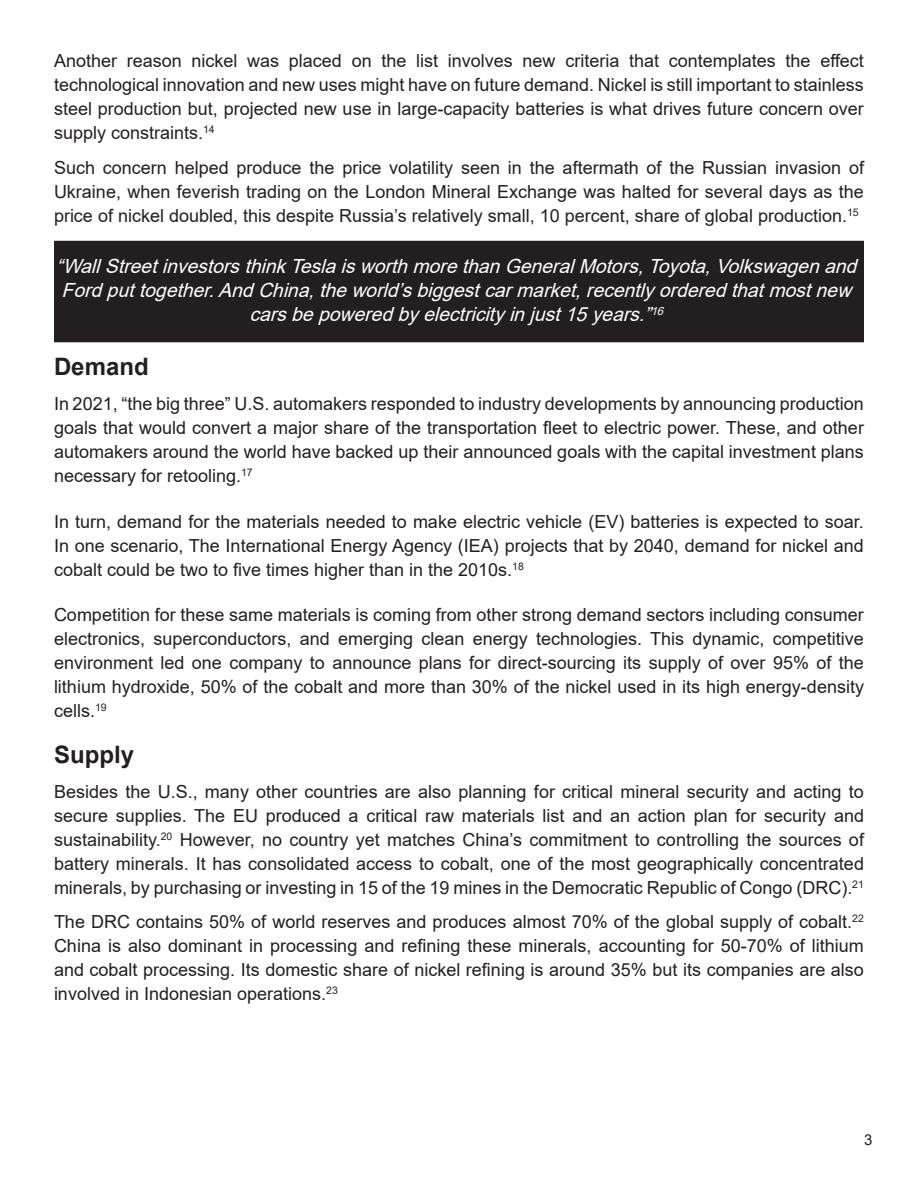
<style>
.page{position:relative;width:918px;height:1188px;background:#fff}
.page>*{position:absolute;margin:0;border:0;box-sizing:border-box;transform-origin:0 0}
.t1{font:700 24px "Arial";color:#231f20}
.t2{font:italic 19.5px/24px "Arial";color:#fff;text-align:center}
.t3{font:18px/24px "Arial";color:#231f20;text-align:justify}
.t4{font:15px "Arial";color:#231f20}
</style>
<div class="page">
<div style="left:55px;top:242px;width:808px;height:100px;background:#231f20"></div>
<div style="left:54px;top:241px;width:810px;height:101px;border:2px solid #231f20"></div>
<p class="t3" style="left:54px;top:49px;width:811px">Another reason nickel was placed on the list involves new criteria that contemplates the effect technological innovation and new uses might have on future demand. Nickel is still important to stainless steel production but, projected new use in large-capacity batteries is what drives future concern over supply constraints.<sup>14</sup></p>
<p class="t3" style="left:54px;top:155px;width:812px">Such concern helped produce the price volatility seen in the aftermath of the Russian invasion of Ukraine, when feverish trading on the London Mineral Exchange was halted for several days as the price of nickel doubled, this despite Russia’s relatively small, 10 percent, share of global production.<sup>15</sup></p>
<p class="t2" style="left:56px;top:255px;width:809px">“WallStreetinvestorsthinkTeslaisworthmorethanGeneralMotors,Toyota,Volkswagenand<br>Fordputtogether.AndChina,theworld’sbiggestcarmarket,recentlyorderedthatmostnew carsbepoweredbyelectricityinjust15years.”<sup>16</sup></p>
<p class="t1" style="left:54px;top:350px;width:96px">Demand</p>
<p class="t3" style="left:54px;top:392px;width:811px">In 2021, “the big three” U.S. automakers responded to industry developments by announcing production goals that would convert a major share of the transportation fleet to electric power. These, and other automakers around the world have backed up their announced goals with the capital investment plans necessary for retooling.<sup>17</sup></p>
<p class="t3" style="left:54px;top:509px;width:811px">In turn, demand for the materials needed to make electric vehicle (EV) batteries is expected to soar.<br>In one scenario, The International Energy Agency (IEA) projects that by 2040, demand for nickel and cobalt could be two to five times higher than in the 2010s.<sup>18</sup></p>
<p class="t3" style="left:54px;top:603px;width:812px">Competition for these same materials is coming from other strong demand sectors including consumer electronics, superconductors, and emerging clean energy technologies. This dynamic, competitive environment led one company to announce plans for direct-sourcing its supply of over 95% of the lithium hydroxide, 50% of the cobalt and more than 30% of the nickel used in its high energy-density cells.<sup>19</sup></p>
<p class="t1" style="left:54px;top:738px;width:82px">Supply</p>
<p class="t3" style="left:54px;top:779px;width:812px">Besides the U.S., many other countries are also planning for critical mineral security and acting to secure supplies. The EU produced a critical raw materials list and an action plan for security and sustainability.<sup>20</sup> However, no country yet matches China’s commitment to controlling the sources of battery minerals. It has consolidated access to cobalt, one of the most geographically concentrated minerals, by purchasing or investing in 15 of the 19 mines in the Democratic Republic of Congo (DRC).<sup>21</sup></p>
<p class="t3" style="left:54px;top:910px;width:811px">The DRC contains 50% of world reserves and produces almost 70% of the global supply of cobalt.<sup>22<br></sup>China is also dominant in processing and refining these minerals, accounting for 50-70% of lithium and cobalt processing. Its domestic share of nickel refining is around 35% but its companies are also involved in Indonesian operations.<sup>23</sup></p>
<p class="t4" style="left:864px;top:1129px;width:10px">3</p>
</div>
